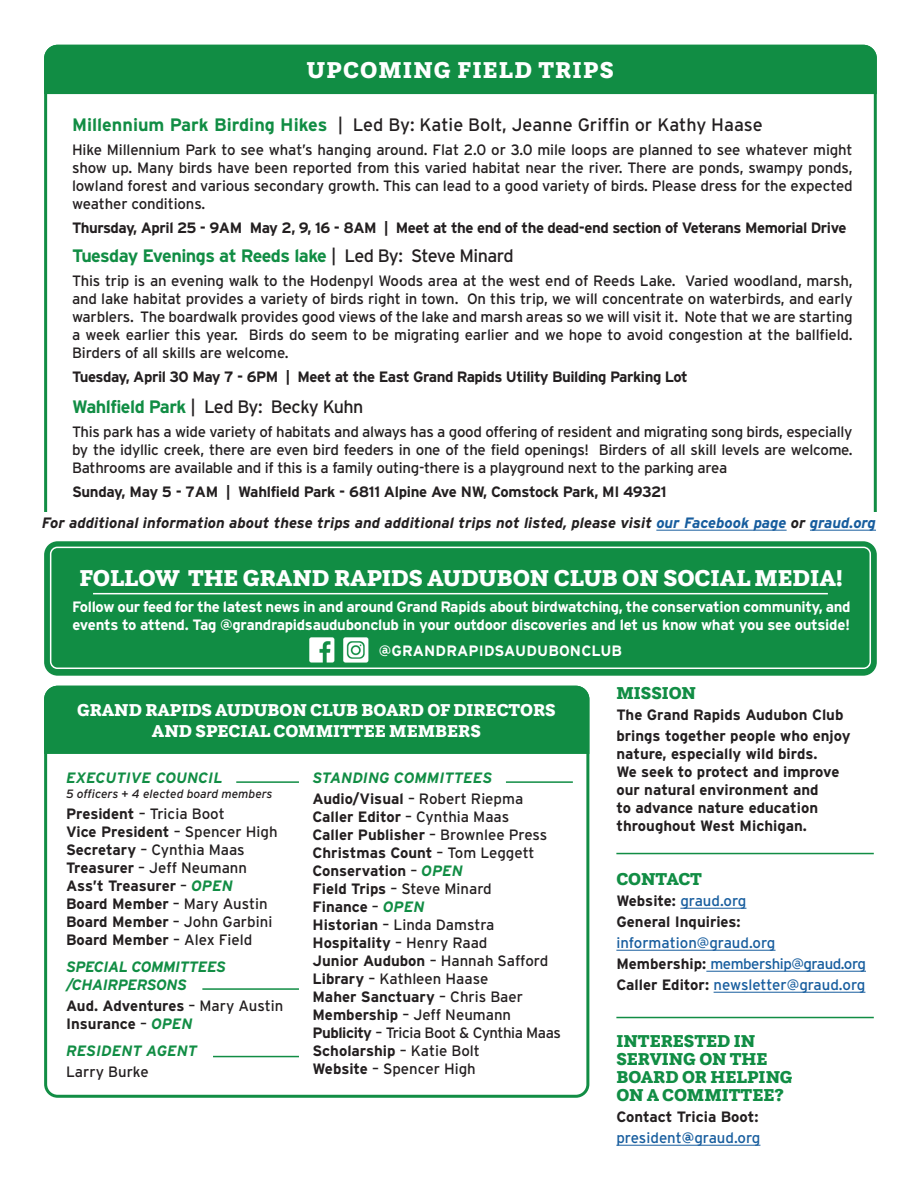
<style>
.page{position:relative;width:918px;height:1188px;background:#fff}
.page>*{position:absolute;margin:0;border:0;box-sizing:border-box;transform-origin:0 0}
.t1{font:900 24px "Questa Slab";color:#fff}
.t2{font:900 24px "Questa Slab";letter-spacing:.05em;color:#fff}
.t3{font:18px "Interstate";letter-spacing:-.005em;color:#231f20}
.t4{font:900 18px "Questa Slab";color:#118d44}
.t5{font:900 18px "Questa Slab";color:#fff}
.t6{font:700 18px "Interstate";letter-spacing:-.03em;color:#118d44}
.t7{font:18px "Interstate";letter-spacing:-.035em;color:#231f20}
.t8{font:15px/18px "Interstate";letter-spacing:-.01em;color:#231f20;text-align:justify}
.t9{font:700 15px/18px "Interstate";letter-spacing:-.005em;color:#231f20}
.t10{font:700 15px/18px "Interstate";letter-spacing:-.02em;color:#fff}
.t11{font:700 15px "Interstate";letter-spacing:-.03em;color:#231f20}
.t12{font:italic 700 15px "Interstate";color:#231f20}
.t13{font:15px "Interstate";letter-spacing:-.005em;color:#175d9e}
.t14{font:italic 700 15px "Interstate";letter-spacing:-.015em;color:#118d44}
.t15{font:15px "Interstate";letter-spacing:-.03em;color:#231f20}
.t16{font:15px "Interstate";letter-spacing:-.03em;color:#175d9e}
.t17{font:700 15px "Interstate";letter-spacing:.01em;color:#fff}
.t18{font:italic 12px "Interstate";color:#231f20}
.s1{font-weight:700;color:#118d44}
.s2{font-weight:400;color:#231f20}
.s3{color:#175d9e}
.s4{font-weight:700}
.s5{font-weight:400}
.s6{font-style:italic;color:#118d44}
.s7{font-weight:700;color:#231f20}
</style>
<div class="page">
<div style="left:44px;top:45px;width:833px;height:49px;background:#118d44"></div>
<div style="left:44px;top:541px;width:833px;height:135px;background:#118d44;border-radius:14px"></div>
<img style="left:309px;top:637px;width:26px;height:26px">
<img style="left:343px;top:637px;width:26px;height:26px">
<hr style="left:93px;top:593px;width:735px;height:1px;background:#fff">
<div style="left:50px;top:547px;width:821px;height:122px;border:2px solid #fff;border-radius:7px"></div>
<div style="left:44px;top:686px;width:545px;height:412px;border:3px solid #118d44;border-radius:12px"></div>
<div style="left:44px;top:686px;width:545px;height:68px;background:#118d44"></div>
<hr style="left:236px;top:781px;width:63px;height:2px;background:#118d44">
<hr style="left:506px;top:781px;width:67px;height:2px;background:#118d44">
<hr style="left:202px;top:988px;width:97px;height:2px;background:#118d44">
<hr style="left:213px;top:1056px;width:86px;height:1px;background:#118d44">
<hr style="left:680px;top:908px;width:66px;height:1px;background:#175d9e">
<hr style="left:616px;top:950px;width:160px;height:1px;background:#175d9e">
<hr style="left:706px;top:971px;width:160px;height:1px;background:#175d9e">
<hr style="left:714px;top:992px;width:151px;height:1px;background:#175d9e">
<hr style="left:616px;top:1145px;width:144px;height:1px;background:#175d9e">
<hr style="left:616px;top:853px;width:258px;height:1px;background:#118d44">
<hr style="left:616px;top:1017px;width:258px;height:1px;background:#118d44">
<hr style="left:656px;top:530px;width:131px;height:1px;background:#175d9e">
<hr style="left:810px;top:530px;width:66px;height:1px;background:#175d9e">
<p class="t2" style="left:307px;top:55px;width:308px">UPCOMING FIELD TRIPS</p>
<p class="t3" style="left:72px;top:115px;width:692px"><span class="s1">Millennium Park Birding Hikes</span> | Led By: Katie Bolt, Jeanne Griffin or Kathy Haase</p>
<p class="t8" style="left:72px;top:141px;width:782px">Hike Millennium Park to see what’s hanging around. Flat 2.0 or 3.0 mile loops are planned to see whatever might show up. Many birds have been reported from this varied habitat near the river. There are ponds, swampy ponds, lowland forest and various secondary growth. This can lead to a good variety of birds. Please dress for the expected weather conditions.</p>
<p class="t11" style="left:72px;top:219px;width:776px">Thursday, April 25 - 9AM May 2, 9, 16 - 8AM | Meet at the end of the dead-end section of Veterans Memorial Drive</p>
<p class="t6" style="left:72px;top:246px;width:443px">Tuesday Evenings at Reeds lake <span class="s2">| Led By: Steve Minard</span></p>
<p class="t8" style="left:72px;top:272px;width:782px">This trip is an evening walk to the Hodenpyl Woods area at the west end of Reeds Lake. Varied woodland, marsh, and lake habitat provides a variety of birds right in town. On this trip, we will concentrate on waterbirds, and early warblers. The boardwalk provides good views of the lake and marsh areas so we will visit it. Note that we are starting a week earlier this year. Birds do seem to be migrating earlier and we hope to avoid congestion at the ballfield.<br>Birders of all skills are welcome.</p>
<p class="t11" style="left:72px;top:369px;width:617px">Tuesday, April 30 May 7 - 6PM | Meet at the East Grand Rapids Utility Building Parking Lot</p>
<p class="t7" style="left:72px;top:397px;width:293px"><span class="s1">Wahlfield Park</span> | Led By: Becky Kuhn</p>
<p class="t8" style="left:72px;top:423px;width:782px">This park has a wide variety of habitats and always has a good offering of resident and migrating song birds, especially by the idyllic creek, there are even bird feeders in one of the field openings! Birders of all skill levels are welcome.<br>Bathrooms are available and if this is a family outing-there is a playground next to the parking area</p>
<p class="t9" style="left:72px;top:483px;width:596px">Sunday, May 5 - 7AM | Wahlfield Park - 6811 Alpine Ave NW, Comstock Park, MI 49321</p>
<p class="t12" style="left:42px;top:515px;width:836px">For additional information about these trips and additional trips not listed, please visit <span class="s3">our Facebook page</span> or <span class="s3">graud.org</span></p>
<p class="t1" style="left:80px;top:562px;width:765px">FOLLOW THE GRAND RAPIDS AUDUBON CLUB ON SOCIAL MEDIA!</p>
<p class="t10" style="left:72px;top:597px;width:780px">Follow our feed for the latest news in and around Grand Rapids about birdwatching, the conservation community, and events to attend. Tag @grandrapidsaudubonclub in your outdoor discoveries and let us know what you see outside!</p>
<p class="t17" style="left:379px;top:643px;width:245px">@GRANDRAPIDSAUDUBONCLUB</p>
<p class="t5" style="left:77px;top:698px;width:480px">GRAND RAPIDS AUDUBON CLUB BOARD OF DIRECTORS</p>
<p class="t5" style="left:152px;top:719px;width:330px">AND SPECIAL COMMITTEE MEMBERS</p>
<p class="t14" style="left:66px;top:770px;width:158px">EXECUTIVE COUNCIL</p>
<p class="t18" style="left:66px;top:788px;width:208px">5 officers + 4 elected board members</p>
<p class="t8" style="left:66px;top:805px;width:160px"><span class="s4">President</span> – Tricia Boot</p>
<p class="t9" style="left:66px;top:823px;width:213px">Vice President <span class="s5">– Spencer High</span></p>
<p class="t8" style="left:66px;top:841px;width:180px"><span class="s4">Secretary</span> – Cynthia Maas</p>
<p class="t8" style="left:66px;top:859px;width:183px"><span class="s4">Treasurer</span> – Jeff Neumann</p>
<p class="t9" style="left:66px;top:877px;width:168px">Ass’t Treasurer <span class="s5">–</span> <span class="s6">OPEN</span></p>
<p class="t9" style="left:66px;top:895px;width:203px">Board Member <span class="s5">– Mary Austin</span></p>
<p class="t8" style="left:66px;top:913px;width:208px"><span class="s4">Board Member</span> – John Garbini</p>
<p class="t9" style="left:66px;top:931px;width:188px">Board Member <span class="s5">– Alex Field</span></p>
<p class="t14" style="left:66px;top:959px;width:161px">SPECIAL COMMITTEES</p>
<p class="t14" style="left:66px;top:977px;width:122px">/CHAIRPERSONS</p>
<p class="t9" style="left:66px;top:997px;width:219px">Aud. Adventures <span class="s5">– Mary Austin</span></p>
<p class="t9" style="left:66px;top:1015px;width:128px">Insurance <span class="s5">–</span> <span class="s6">OPEN</span></p>
<p class="t14" style="left:66px;top:1043px;width:133px">RESIDENT AGENT</p>
<p class="t8" style="left:66px;top:1063px;width:84px">Larry Burke</p>
<p class="t14" style="left:312px;top:770px;width:181px">STANDING COMMITTEES</p>
<p class="t8" style="left:312px;top:790px;width:212px"><span class="s4">Audio/Visual</span> – Robert Riepma</p>
<p class="t9" style="left:312px;top:808px;width:198px">Caller Editor <span class="s5">– Cynthia Maas</span></p>
<p class="t9" style="left:312px;top:826px;width:236px">Caller Publisher <span class="s5">– Brownlee Press</span></p>
<p class="t9" style="left:312px;top:844px;width:224px">Christmas Count <span class="s5">– Tom Leggett</span></p>
<p class="t9" style="left:312px;top:862px;width:152px">Conservation <span class="s5">–</span> <span class="s6">OPEN</span></p>
<p class="t8" style="left:312px;top:880px;width:181px"><span class="s4">Field Trips</span> – Steve Minard</p>
<p class="t9" style="left:312px;top:898px;width:114px">Finance <span class="s5">–</span> <span class="s6">OPEN</span></p>
<p class="t8" style="left:312px;top:916px;width:184px"><span class="s4">Historian</span> – Linda Damstra</p>
<p class="t9" style="left:312px;top:934px;width:177px">Hospitality <span class="s5">– Henry Raad</span></p>
<p class="t8" style="left:312px;top:952px;width:237px"><span class="s4">Junior Audubon</span> – Hannah Safford</p>
<p class="t8" style="left:312px;top:970px;width:177px"><span class="s4">Library</span> – Kathleen Haase</p>
<p class="t9" style="left:312px;top:988px;width:212px">Maher Sanctuary <span class="s5">– Chris Baer<br></span>Membership <span class="s5">– Jeff Neumann</span></p>
<p class="t15" style="left:312px;top:1025px;width:250px"><span class="s4">Publicity</span> – Tricia Boot &amp; Cynthia Maas</p>
<p class="t9" style="left:312px;top:1042px;width:169px">Scholarship <span class="s5">– Katie Bolt</span></p>
<p class="t8" style="left:312px;top:1060px;width:165px"><span class="s4">Website</span> – Spencer High</p>
<p class="t4" style="left:616px;top:681px;width:81px">MISSION</p>
<p class="t9" style="left:616px;top:704px;width:236px;line-height:21px">The Grand Rapids Audubon Club brings together people who enjoy</p>
<p class="t9" style="left:616px;top:745px;width:225px">nature, especially wild birds.<br>We seek to protect and improve our natural environment and<br>to advance nature education throughout West Michigan.</p>
<p class="t4" style="left:616px;top:867px;width:87px">CONTACT</p>
<p class="t13" style="left:616px;top:893px;width:132px"><span class="s7">Website:</span> graud.org</p>
<p class="t9" style="left:616px;top:913px;width:126px">General Inquiries:</p>
<p class="t13" style="left:616px;top:935px;width:161px">information@graud.org</p>
<p class="t16" style="left:616px;top:956px;width:251px"><span class="s7">Membership:</span> membership@graud.org</p>
<p class="t13" style="left:616px;top:977px;width:251px"><span class="s7">Caller Editor:</span> newsletter@graud.org</p>
<p class="t4" style="left:616px;top:1029px;width:141px">INTERESTED IN</p>
<p class="t4" style="left:616px;top:1047px;width:153px">SERVING ON THE</p>
<p class="t4" style="left:616px;top:1065px;width:178px">BOARD OR HELPING</p>
<p class="t4" style="left:616px;top:1083px;width:169px">ON A COMMITTEE?</p>
<p class="t9" style="left:616px;top:1108px;width:144px">Contact Tricia Boot:</p>
<p class="t13" style="left:616px;top:1130px;width:146px">president<span class="s4">@</span>graud.org</p>
</div>
